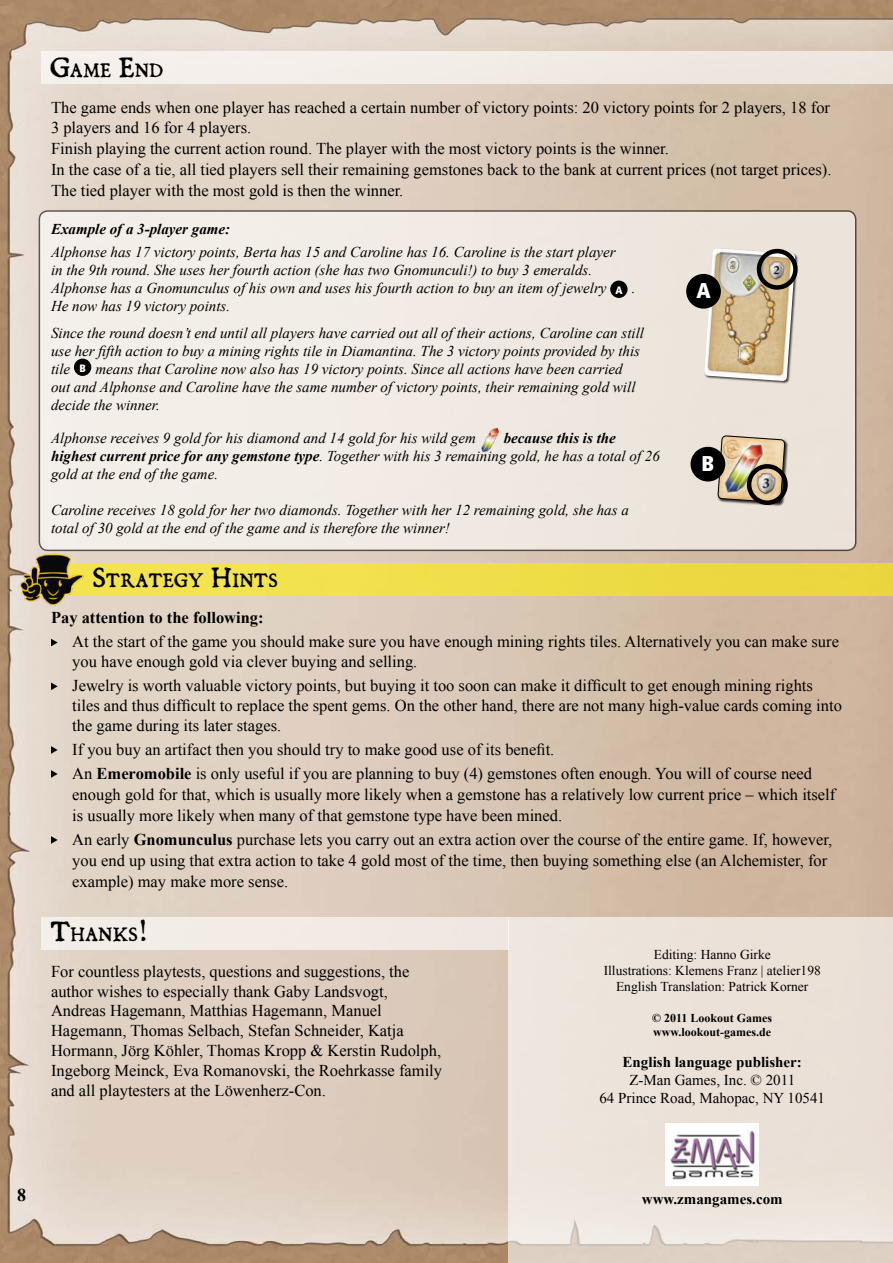
<style>
.page{position:relative;width:893px;height:1263px;background:#fff}
.page>*{position:absolute;margin:0;border:0;box-sizing:border-box;transform-origin:0 0}
.t1{font:900 condensed 21.3px "Frutiger";color:#fff}
.t2{font:700 18px "Times New Roman";color:#000}
.t3{font:16.8px "Dominican";letter-spacing:.07em;color:#000}
.t4{font:16.5px/19.8px "Times New Roman";color:#000}
.t5{font:700 16.5px "Times New Roman";color:#000}
.t6{font:italic 15px/18px "Times New Roman";color:#000}
.t7{font:15px/18px "Times New Roman";color:#000;text-align:center}
.t8{font:700 15px "Times New Roman";color:#000}
.t9{font:italic 700 15px "Times New Roman";color:#000}
.t10{font:13.5px/16.2px "Times New Roman";color:#000;text-align:center}
.t11{font:700 12px/14.4px "Times New Roman";color:#000}
.s1{font-size:24px}
.s2{font-family:"Frutiger";font-weight:900;font-style:normal;font-stretch:condensed;font-size:10.65px;color:#fff}
.s3{font-weight:700}
</style>
<div class="page">
<img style="left:0;top:0;width:893px;height:1263px">
<div style="left:39px;top:211px;width:817px;height:339px;background:#f1ebe5;border-radius:9px"></div>
<div style="left:39px;top:210px;width:817px;height:341px;border:2px solid #000;border-radius:9px"></div>
<div style="left:41px;top:51px;width:852px;height:33px;background:#f2ede6"></div>
<div style="left:41px;top:563px;width:852px;height:33px;background:#efde49"></div>
<div style="left:41px;top:917px;width:467px;height:33px;background:#f2ebe6"></div>
<svg style="left:508px;top:917px;width:385px;height:346px;background:#ebe1d8"></svg>
<svg style="left:51px;top:639px;width:7px;height:7px"></svg>
<svg style="left:51px;top:682px;width:7px;height:8px"></svg>
<svg style="left:51px;top:746px;width:7px;height:8px"></svg>
<svg style="left:51px;top:770px;width:7px;height:8px"></svg>
<svg style="left:51px;top:836px;width:7px;height:8px"></svg>
<div style="left:610px;top:281px;width:18px;height:17px;background:#000;border-radius:50%"></div>
<div style="left:74px;top:359px;width:17px;height:17px;background:#000;border-radius:50%"></div>
<img style="left:481px;top:427px;width:18px;height:26px">
<img style="left:666px;top:1124px;width:93px;height:62px">
<div style="left:704px;top:248px;width:94px;height:136px;background:#000;opacity:.75"></div>
<img style="left:704px;top:248px;width:91px;height:133px">
<div style="left:686px;top:274px;width:35px;height:35px;background:#000;border-radius:50%"></div>
<div style="left:717px;top:435px;width:72px;height:71px;background:#000;opacity:.75"></div>
<img style="left:717px;top:435px;width:69px;height:87px">
<div style="left:691px;top:447px;width:34px;height:34px;background:#000;border-radius:50%"></div>
<div style="left:757px;top:249px;width:41px;height:41px;border:4px solid #000;border-radius:50%"></div>
<div style="left:747px;top:464px;width:41px;height:41px;border:4px solid #000;border-radius:50%"></div>
<img style="left:19px;top:553px;width:65px;height:53px">
<p class="t3" style="left:51px;top:59px;width:113px"><span class="s1">G</span>AME <span class="s1">E</span>ND</p>
<p class="t4" style="left:51px;top:97px;width:782px;line-height:20.7px">The game ends when one player has reached a certain number of victory points: 20 victory points for 2 players, 18 for 3 players and 16 for 4 players.<br>Finish playing the current action round. The player with the most victory points is the winner.<br>In the case of a tie, all tied players sell their remaining gemstones back to the bank at current prices (not target prices).<br>The tied player with the most gold is then the winner.</p>
<p class="t9" style="left:51px;top:219px;width:181px">Example of a 3-player game:</p>
<p class="t6" style="left:51px;top:242px;width:586px">Alphonse has 17 victory points, Berta has 15 and Caroline has 16. Caroline is the start player<br>in the 9th round. She uses her fourth action (she has two Gnomunculi!) to buy 3 emeralds.<br>Alphonse has a Gnomunculus of his own and uses his fourth action to buy an item of jewelry <span class="s2">A</span> .<br>He now has 19 victory points.</p>
<p class="t6" style="left:51px;top:323px;width:595px">Since the round doesn’t end until all players have carried out all of their actions, Caroline can still use her fifth action to buy a mining rights tile in Diamantina. The 3 victory points provided by this tile <sup>B</sup> means that Caroline now also has 19 victory points. Since all actions have been carried out and Alphonse and Caroline have the same number of victory points, their remaining gold will decide the winner.</p>
<p class="t6" style="left:51px;top:428px;width:426px">Alphonse receives 9 gold for his diamond and 14 gold for his wild gem</p>
<p class="t6" style="left:51px;top:428px;width:610px;text-indent:453px"><span class="s3">because this is the highest current price for any gemstone type</span>. Together with his 3 remaining gold, he has a total of 26 gold at the end of the game.</p>
<p class="t6" style="left:51px;top:500px;width:579px">Caroline receives 18 gold for her two diamonds. Together with her 12 remaining gold, she has a total of 30 gold at the end of the game and is therefore the winner!</p>
<p class="t1" style="left:696px;top:277px;width:16px">A</p>
<p class="t1" style="left:702px;top:450px;width:14px">B</p>
<p class="t3" style="left:94px;top:569px;width:185px"><span class="s1">S</span>TRATEGY <span class="s1">H</span>INTS</p>
<p class="t5" style="left:51px;top:606px;width:214px">Pay attention to the following:</p>
<p class="t4" style="left:72px;top:632px;width:768px">At the start of the game you should make sure you have enough mining rights tiles. Alternatively you can make sure you have enough gold via clever buying and selling.</p>
<p class="t4" style="left:72px;top:675px;width:771px">Jewelry is worth valuable victory points, but buying it too soon can make it difficult to get enough mining rights tiles and thus difficult to replace the spent gems. On the other hand, there are not many high-value cards coming into the game during its later stages.</p>
<p class="t4" style="left:72px;top:737px;width:741px;line-height:24px">If you buy an artifact then you should try to make good use of its benefit.<br>An <span class="s3">Emeromobile</span> is only useful if you are planning to buy (4) gemstones often enough. You will of course need</p>
<p class="t4" style="left:72px;top:783px;width:765px;line-height:21px">enough gold for that, which is usually more likely when a gemstone has a relatively low current price – which itself is usually more likely when many of that gemstone type have been mined.</p>
<p class="t4" style="left:72px;top:828px;width:761px;line-height:21px">An early <span class="s3">Gnomunculus</span> purchase lets you carry out an extra action over the course of the entire game. If, however, you end up using that extra action to take 4 gold most of the time, then buying something else (an Alchemister, for example) may make more sense.</p>
<p class="t3" style="left:51px;top:923px;width:97px"><span class="s1">T</span>HANKS<span class="s1">!</span></p>
<p class="t4" style="left:51px;top:961px;width:393px">For countless playtests, questions and suggestions, the author wishes to especially thank Gaby Landsvogt, Andreas Hagemann, Matthias Hagemann, Manuel Hagemann, Thomas Selbach, Stefan Schneider, Katja Hormann, Jörg Köhler, Thomas Kropp &amp; Kerstin Rudolph, Ingeborg Meinck, Eva Romanovski, the Roehrkasse family and all playtesters at the Löwenherz-Con.</p>
<p class="t10" style="left:604px;top:946px;width:219px">Editing: Hanno Girke<br>Illustrations: Klemens Franz | atelier198<br>English Translation: Patrick Korner</p>
<p class="t11" style="left:652px;top:1010px;width:121px">© 2011 Lookout Games www.lookout-games.de</p>
<p class="t8" style="left:623px;top:1051px;width:181px">English language publisher:</p>
<p class="t7" style="left:599px;top:1070px;width:227px">Z-Man Games, Inc. © 2011<br>64 Prince Road, Mahopac, NY 10541</p>
<p class="t2" style="left:17px;top:1182px;width:10px">8</p>
<p class="t8" style="left:642px;top:1188px;width:142px">www.zmangames.com</p>
</div>
